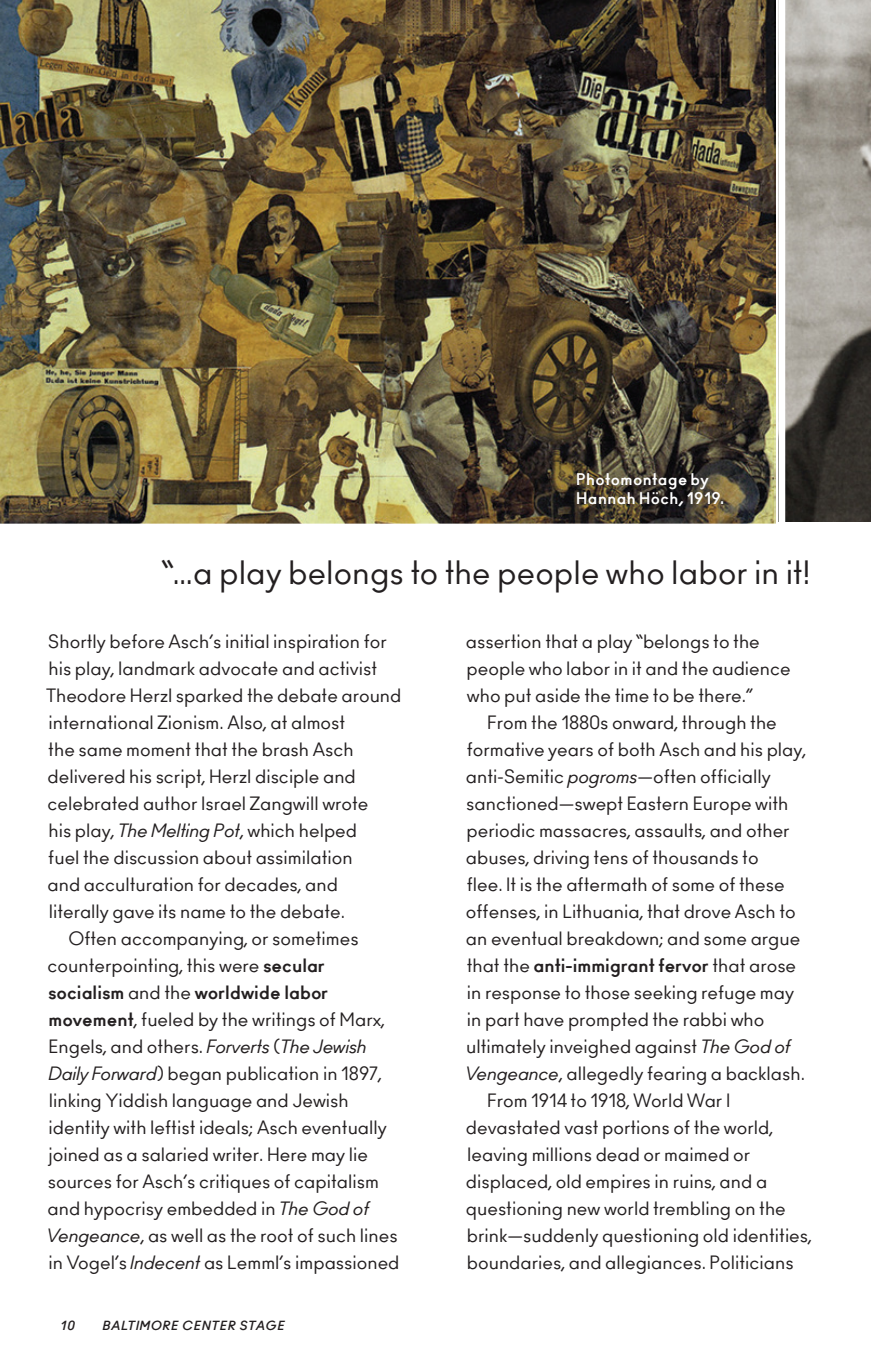
<style>
.page{position:relative;width:871px;height:1357px;background:#fff}
.page>*{position:absolute;margin:0;border:0;box-sizing:border-box;transform-origin:0 0}
.Question{font:31.5px "Ano";color:#231f20}
.body_1{font:18px/27px "Ano";color:#231f20}
.Question-2{font:700 15.75px/18.9px "Ano";letter-spacing:.025em;color:#fff}
.t1{font:italic 700 12.38px "Ano";letter-spacing:.07em;color:#231f20}
.s1{font-style:italic}
.s2{font-weight:700}
</style>
<div class="page">
<img style="left:785px;top:0;width:86px;height:521px">
<img style="left:0;top:0;width:779px;height:524px">
<p class="Question-2" style="left:576px;top:470px;width:149px">Photomontage by<br>Hannah Höch, 1919.</p>
<p class="Question" style="left:162px;top:553px;width:650px">“…a play belongs to the people who labor in it!</p>
<p class="body_1" style="left:46px;top:628px;width:357px">Shortly before Asch’s initial inspiration for his play, landmark advocate and activist Theodore Herzl sparked the debate around international Zionism. Also, at almost<br>the same moment that the brash Asch delivered his script, Herzl disciple and celebrated author Israel Zangwill wrote<br>his play, <span class="s1">The Melting Pot</span>, which helped<br>fuel the discussion about assimilation<br>and acculturation for decades, and<br>literally gave its name to the debate.</p>
<p class="body_1" style="left:47px;top:925px;width:354px;text-indent:21px">Often accompanying, or sometimes counterpointing, this were <span class="s2">secular socialism</span> and the <span class="s2">worldwide labor movement</span>, fueled by the writings of Marx, Engels, and others. <span class="s1">Forverts</span> (<span class="s1">The Jewish Daily Forward</span>) began publication in 1897, linking Yiddish language and Jewish identity with leftist ideals; Asch eventually joined as a salaried writer. Here may lie sources for Asch’s critiques of capitalism and hypocrisy embedded in <span class="s1">The God of Vengeance</span>, as well as the root of such lines in Vogel’s <span class="s1">Indecent</span> as Lemml’s impassioned</p>
<p class="t1" style="left:61px;top:1318px;width:16px">10</p>
<p class="t1" style="left:103px;top:1318px;width:183px">BALTIMORE CENTER STAGE</p>
<p class="body_1" style="left:466px;top:628px;width:326px">assertion that a play “belongs to the people who labor in it and the audience who put aside the time to be there.”</p>
<p class="body_1" style="left:466px;top:709px;width:342px;text-indent:21px">From the 1880s onward, through the formative years of both Asch and his play, anti-Semitic <span class="s1">pogroms</span>—often officially sanctioned—swept Eastern Europe with periodic massacres, assaults, and other abuses, driving tens of thousands to<br>flee. It is the aftermath of some of these offenses, in Lithuania, that drove Asch to an eventual breakdown; and some argue that the <span class="s2">anti-immigrant fervor</span> that arose in response to those seeking refuge may in part have prompted the rabbi who ultimately inveighed against <span class="s1">The God of Vengeance</span>, allegedly fearing a backlash.</p>
<p class="body_1" style="left:466px;top:1087px;width:348px;text-indent:21px">From 1914 to 1918, World War I devastated vast portions of the world, leaving millions dead or maimed or displaced, old empires in ruins, and a questioning new world trembling on the brink—suddenly questioning old identities, boundaries, and allegiances. Politicians</p>
</div>
